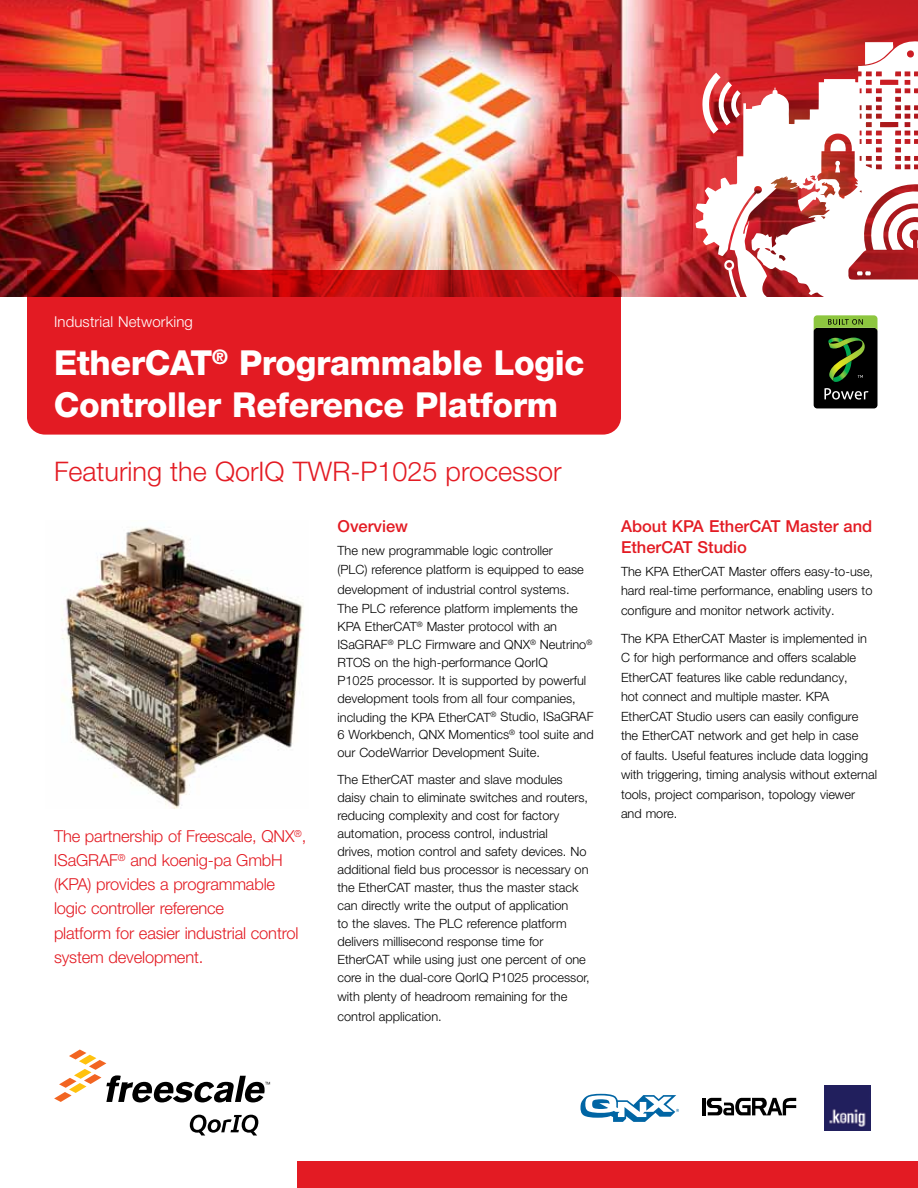
<style>
.page{position:relative;width:918px;height:1188px;background:#fff}
.page>*{position:absolute;margin:0;border:0;box-sizing:border-box;transform-origin:0 0}
.t1{font:800 34.5px/42px "Helvetica Neue LT Pro";letter-spacing:-.01em;color:#fff}
.t2{font:300 27px "Helvetica Neue LT Pro";color:#e31b23}
.t3{font:300 16.5px/24px "Helvetica Neue LT Pro";letter-spacing:-.01em;color:#e31b23}
.t4{font:500 16.5px/21px "Helvetica Neue LT Pro";color:#e31b23}
.t5{font:300 15px "Helvetica Neue LT Pro";letter-spacing:.01em;color:#fff}
.t6{font:300 12.75px/18px "Helvetica Neue LT Pro";color:#000}
</style>
<div class="page">
<img style="left:0;top:0;width:297px;height:297px">
<img style="left:297px;top:0;width:621px;height:297px">
<svg style="left:696px;top:41px;width:222px;height:310px"></svg>
<div style="left:297px;top:1161px;width:621px;height:27px;background:#e31b23"></div>
<svg style="left:190px;top:1115px;width:68px;height:21px"></svg>
<svg style="left:54px;top:1050px;width:216px;height:52px"></svg>
<div style="left:814px;top:328px;width:64px;height:80px;background:#000;border-radius:4px"></div>
<svg style="left:824px;top:388px;width:44px;height:12px"></svg>
<svg style="left:814px;top:315px;width:64px;height:16px"></svg>
<svg style="left:828px;top:338px;width:37px;height:44px"></svg>
<svg style="left:27px;top:270px;width:594px;height:165px;background:#d8181f"></svg>
<img style="left:824px;top:1085px;width:46px;height:46px">
<hr style="left:702px;top:1098px;width:4px;height:17px;background:#000">
<svg style="left:707px;top:1098px;width:89px;height:17px"></svg>
<svg style="left:581px;top:1094px;width:98px;height:28px"></svg>
<img style="left:61px;top:527px;width:243px;height:281px">
<p class="t5" style="left:54px;top:312px;width:140px">Industrial Networking</p>
<h1 class="t1" style="left:54px;top:342px;width:532px">EtherCAT<sup>®</sup> Programmable Logic<br>Controller Reference Platform</h1>
<h2 class="t2" style="left:54px;top:455px;width:509px">Featuring the QorIQ TWR-P1025 processor</h2>
<p class="t3" style="left:54px;top:824px;width:254px">The partnership of Freescale, QNX<sup>®</sup>,<br>ISaGRAF<sup>®</sup> and koenig-pa GmbH (KPA) provides a programmable logic controller reference<br>platform for easier industrial control system development.</p>
<p class="t4" style="left:338px;top:515px;width:72px">Overview</p>
<p class="t6" style="left:338px;top:540px;width:248px;line-height:19.5px">The new programmable logic controller (PLC) reference platform is equipped to ease development of industrial control systems.<br>The PLC reference platform implements the</p>
<p class="t6" style="left:337px;top:618px;width:258px">KPA EtherCAT<sup>®</sup> Master protocol with an ISaGRAF<sup>®</sup> PLC Firmware and QNX<sup>®</sup> Neutrino<sup>® </sup>RTOS on the high-performance QorIQ<br>P1025 processor. It is supported by powerful development tools from all four companies, including the KPA EtherCAT<sup>®</sup> Studio, ISaGRAF 6 Workbench, QNX Momentics<sup>®</sup> tool suite and our CodeWarrior Development Suite.</p>
<p class="t6" style="left:337px;top:770px;width:254px">The EtherCAT master and slave modules daisy chain to eliminate switches and routers, reducing complexity and cost for factory automation, process control, industrial<br>drives, motion control and safety devices. No additional field bus processor is necessary on the EtherCAT master, thus the master stack can directly write the output of application<br>to the slaves. The PLC reference platform delivers millisecond response time for EtherCAT while using just one percent of one core in the dual-core QorIQ P1025 processor,</p>
<p class="t6" style="left:337px;top:987px;width:231px;line-height:19.5px">with plenty of headroom remaining for the control application.</p>
<p class="t4" style="left:621px;top:515px;width:253px">About KPA EtherCAT Master and<br>EtherCAT Studio</p>
<p class="t6" style="left:621px;top:561px;width:254px;line-height:19.5px;text-align:justify">The KPA EtherCAT Master offers easy-to-use, hard real-time performance, enabling users to configure and monitor network activity.</p>
<p class="t6" style="left:621px;top:628px;width:258px;line-height:19.5px">The KPA EtherCAT Master is implemented in C for high performance and offers scalable EtherCAT features like cable redundancy,<br>hot connect and multiple master. KPA EtherCAT Studio users can easily configure the EtherCAT network and get help in case<br>of faults. Useful features include data logging with triggering, timing analysis without external tools, project comparison, topology viewer and more.</p>
</div>
